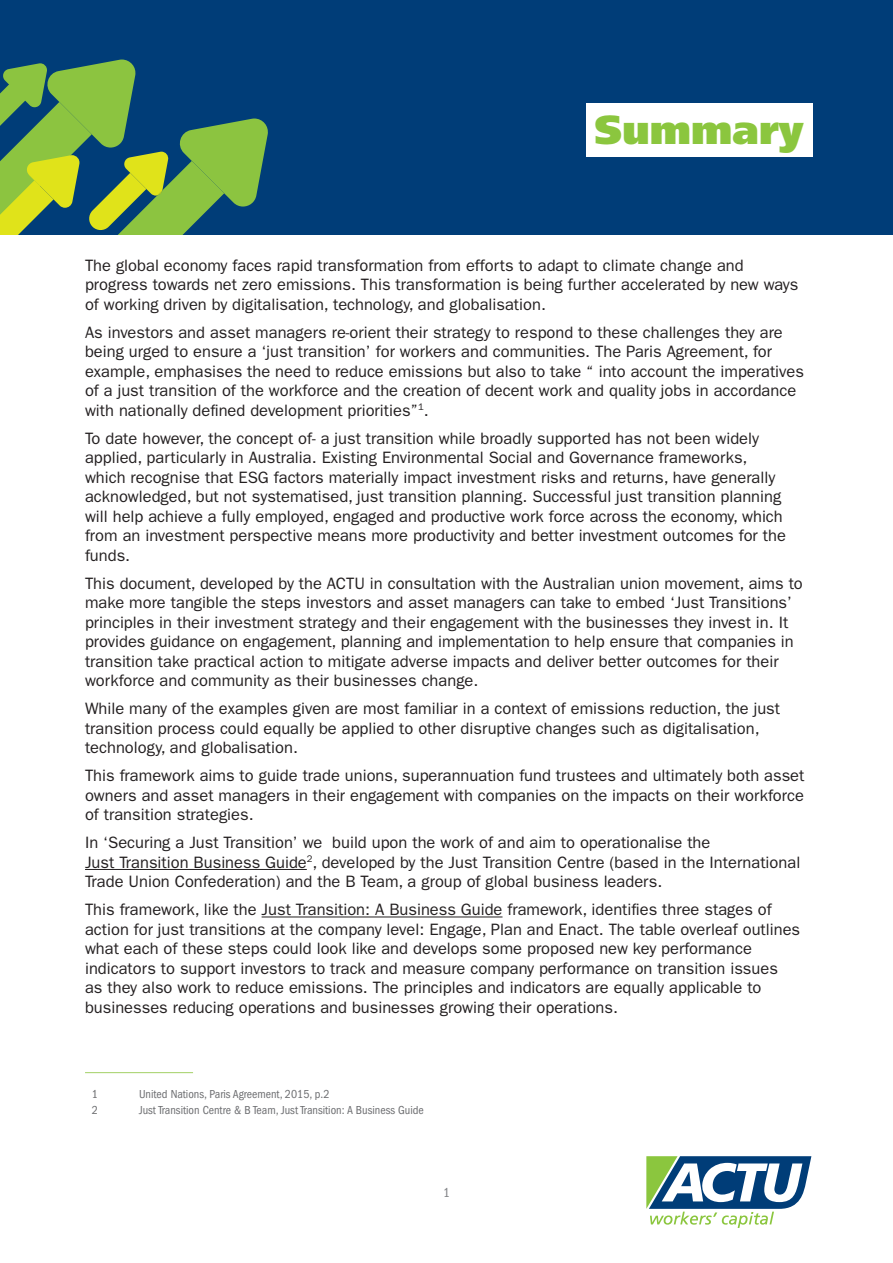
<style>
.page{position:relative;width:893px;height:1263px;background:#fff}
.page>*{position:absolute;margin:0;border:0;box-sizing:border-box;transform-origin:0 0}
.Heading{font:900 40.5px "Frutiger";color:#8bc63e}
.t1{font:16.5px/19.5px "ITC Franklin Gothic Std";color:#231f20}
.t2{font:condensed 13.5px "ITC Franklin Gothic Std";color:#808285}
.Footnote_text{font:condensed 12px "ITC Franklin Gothic Std";color:#6c6d70}
</style>
<div class="page">
<svg style="left:646px;top:1156px;width:165px;height:72px"></svg>
<div style="left:0;top:0;width:893px;height:235px;background:#003d78"></div>
<svg style="left:0;top:60px;width:268px;height:175px"></svg>
<div style="left:586px;top:104px;width:226px;height:53px;background:#fff"></div>
<hr style="left:85px;top:869px;width:222px;height:1px;background:#231f20">
<hr style="left:262px;top:916px;width:240px;height:1px;background:#231f20">
<hr style="left:85px;top:1072px;width:108px;height:1px;background:#a3d066">
<p class="Heading" style="left:594px;top:105px;width:211px">Summary</p>
<p class="t1" style="left:85px;top:255px;width:715px">The global economy faces rapid transformation from efforts to adapt to climate change and progress towards net zero emissions. This transformation is being further accelerated by new ways of working driven by digitalisation, technology, and globalisation.</p>
<p class="t1" style="left:85px;top:322px;width:720px">As investors and asset managers re-orient their strategy to respond to these challenges they are being urged to ensure a ‘just transition’ for workers and communities. The Paris Agreement, for example, emphasises the need to reduce emissions but also to take “ into account the imperatives of a just transition of the workforce and the creation of decent work and quality jobs in accordance with nationally defined development priorities”<sup>1</sup>.</p>
<p class="t1" style="left:85px;top:428px;width:702px">To date however, the concept of- a just transition while broadly supported has not been widely applied, particularly in Australia. Existing Environmental Social and Governance frameworks, which recognise that ESG factors materially impact investment risks and returns, have generally acknowledged, but not systematised, just transition planning. Successful just transition planning will help achieve a fully employed, engaged and productive work force across the economy, which from an investment perspective means more productivity and better investment outcomes for the funds.</p>
<p class="t1" style="left:85px;top:573px;width:719px">This document, developed by the ACTU in consultation with the Australian union movement, aims to make more tangible the steps investors and asset managers can take to embed ‘Just Transitions’ principles in their investment strategy and their engagement with the businesses they invest in. It provides guidance on engagement, planning and implementation to help ensure that companies in transition take practical action to mitigate adverse impacts and deliver better outcomes for their workforce and community as their businesses change.</p>
<p class="t1" style="left:85px;top:699px;width:697px">While many of the examples given are most familiar in a context of emissions reduction, the just transition process could equally be applied to other disruptive changes such as digitalisation, technology, and globalisation.</p>
<p class="t1" style="left:85px;top:766px;width:721px;text-align:justify">This framework aims to guide trade unions, superannuation fund trustees and ultimately both asset owners and asset managers in their engagement with companies on the impacts on their workforce of transition strategies.</p>
<p class="t1" style="left:85px;top:833px;width:717px">In ‘Securing a Just Transition’ we build upon the work of and aim to operationalise the<br>Just Transition Business Guide<sup>2</sup>, developed by the Just Transition Centre (based in the International<br>Trade Union Confederation) and the B Team, a group of global business leaders.</p>
<p class="t1" style="left:85px;top:900px;width:717px">This framework, like the Just Transition: A Business Guide framework, identifies three stages of action for just transitions at the company level: Engage, Plan and Enact. The table overleaf outlines what each of these steps could look like and develops some proposed new key performance indicators to support investors to track and measure company performance on transition issues<br>as they also work to reduce emissions. The principles and indicators are equally applicable to businesses reducing operations and businesses growing their operations.</p>
<p class="Footnote_text" style="left:92px;top:1087px;width:8px">1</p>
<p class="Footnote_text" style="left:139px;top:1087px;width:192px">United Nations, Paris Agreement, 2015, p.2</p>
<p class="Footnote_text" style="left:92px;top:1103px;width:8px">2</p>
<p class="Footnote_text" style="left:139px;top:1103px;width:286px">Just Transition Centre &amp; B Team, Just Transition: A Business Guide</p>
<p class="t2" style="left:443px;top:1185px;width:8px">1</p>
</div>
